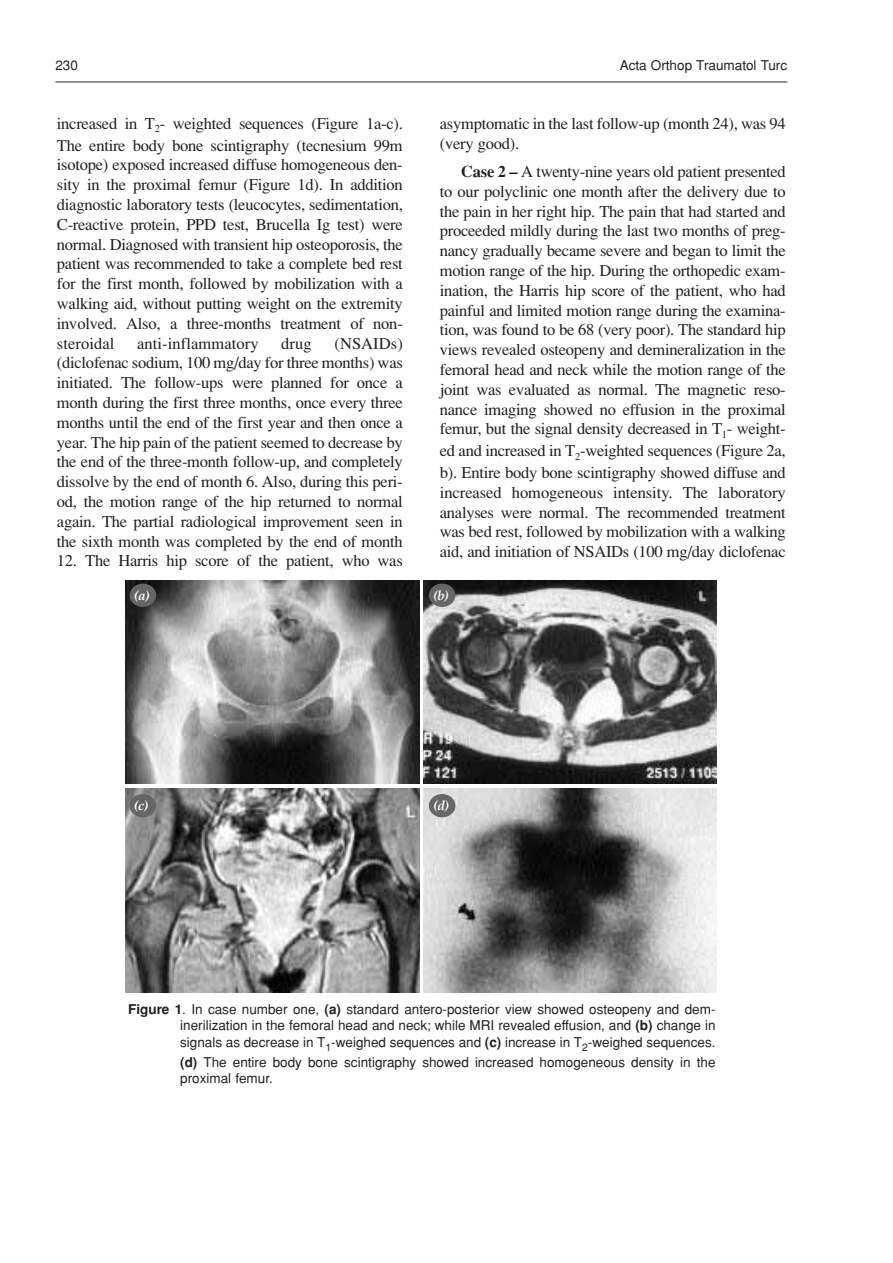
<style>
.page{position:relative;width:893px;height:1263px;background:#fff}
.page>*{position:absolute;margin:0;border:0;box-sizing:border-box;transform-origin:0 0}
.t1{font:16.5px/19.8px "Times Turk";letter-spacing:-.015em;color:#231f20;text-align:justify}
.t2{font:16.5px "Times Turk";letter-spacing:.005em;color:#231f20}
.t3{font:13.5px/16.6px "Helvetica Turk";color:#231f20;text-align:justify}
.t4{font:13.5px "Palatino Turk BI";color:#fff}
.s1{font-family:"Times Turk B"}
.s2{font-family:"Helvetica Turk B"}
</style>
<div class="page">
<hr style="left:55px;top:82px;width:732px;height:1px;background:#231f20">
<img style="left:126px;top:580px;width:293px;height:204px">
<img style="left:423px;top:580px;width:293px;height:204px">
<img style="left:126px;top:789px;width:293px;height:203px">
<img style="left:423px;top:789px;width:293px;height:203px">
<div style="left:130px;top:584px;width:26px;height:23px;background:#666;border-radius:50%"></div>
<div style="left:429px;top:584px;width:26px;height:23px;background:#666;border-radius:50%"></div>
<div style="left:130px;top:794px;width:26px;height:23px;background:#666;border-radius:50%"></div>
<div style="left:429px;top:794px;width:26px;height:23px;background:#666;border-radius:50%"></div>
<p class="t3" style="left:55px;top:59px;width:24px">230</p>
<p class="t3" style="left:619px;top:59px;width:169px">Acta Orthop Traumatol Turc</p>
<p class="t1" style="left:57px;top:114px;width:347px;line-height:21.8px">increased in T<sub>2</sub>- weighted sequences (Figure 1a-c).<br>The entire body bone scintigraphy (tecnesium 99m</p>
<p class="t1" style="left:57px;top:157px;width:347px">isotope) exposed increased diffuse homogeneous den&shy;sity in the proximal femur (Figure 1d). In addition diagnostic laboratory tests (leucocytes, sedimentation, C-reactive protein, PPD test, Brucella Ig test) were normal. Diagnosed with transient hip osteoporosis, the patient was recommended to take a complete bed rest for the first month, followed by mobilization with a walking aid, without putting weight on the extremity involved. Also, a three-months treatment of non&shy;steroidal</p>
<p class="t2" style="left:137px;top:337px;width:123px">anti-inflammatory</p>
<p class="t1" style="left:281px;top:335px;width:32px">drug</p>
<p class="t1" style="left:57px;top:335px;width:347px;text-indent:277px">(NSAIDs) (diclofenac sodium, 100 mg/day for three months) was initiated. The follow-ups were planned for once a month during the first three months, once every three months until the end of the first year and then once a year. The hip pain of the patient seemed to decrease by the end of the three-month follow-up, and completely dissolve by the end of month 6. Also, during this peri&shy;od, the motion range of the hip returned to normal again. The partial radiological improvement seen in the sixth month was completed by the end of month</p>
<p class="t1" style="left:57px;top:553px;width:347px">12. The Harris hip score of the patient, who was</p>
<p class="t1" style="left:440px;top:115px;width:347px">asymptomatic in the last follow-up (month 24), was 94 (very good).</p>
<p class="t1" style="left:440px;top:163px;width:347px;text-indent:21px"><span class="s1">Case 2 –</span> A twenty-nine years old patient presented to our polyclinic one month after the delivery due to the pain in her right hip. The pain that had started and proceeded mildly during the last two months of preg&shy;nancy gradually became severe and began to limit the motion range of the hip. During the orthopedic exam&shy;ination, the Harris hip score of the patient, who had painful and limited motion range during the examina&shy;tion, was found to be 68 (very poor). The standard hip views revealed osteopeny and demineralization in the femoral head and neck while the motion range of the joint was evaluated as normal. The magnetic reso&shy;nance imaging showed no effusion in the proximal femur, but the signal density decreased in T<sub>1</sub>- weight-</p>
<p class="t1" style="left:440px;top:441px;width:347px;line-height:21.8px">ed and increased in T<sub>2</sub>-weighted sequences (Figure 2a, b). Entire body bone scintigraphy showed diffuse and</p>
<p class="t1" style="left:440px;top:484px;width:347px">increased homogeneous intensity. The laboratory analyses were normal. The recommended treatment was bed rest, followed by mobilization with a walking aid, and initiation of NSAIDs (100 mg/day diclofenac</p>
<p class="t4" style="left:134px;top:590px;width:18px">(a)</p>
<p class="t4" style="left:433px;top:590px;width:17px">(b)</p>
<p class="t4" style="left:134px;top:801px;width:16px">(c)</p>
<p class="t4" style="left:433px;top:801px;width:18px">(d)</p>
<p class="t3" style="left:180px;top:1003px;width:537px;text-indent:-52px"><span class="s2">Figure 1</span>. In case number one, <span class="s2">(a)</span> standard antero-posterior view showed osteopeny and dem&shy;inerilization in the femoral head and neck; while MRI revealed effusion, and <span class="s2">(b)</span> change in signals as decrease in T<sub>1</sub>-weighed sequences and <span class="s2">(c)</span> increase in T<sub>2</sub>-weighed sequences.</p>
<p class="t3" style="left:180px;top:1055px;width:537px"><span class="s2">(d)</span> The entire body bone scintigraphy showed increased homogeneous density in the proximal femur.</p>
</div>
